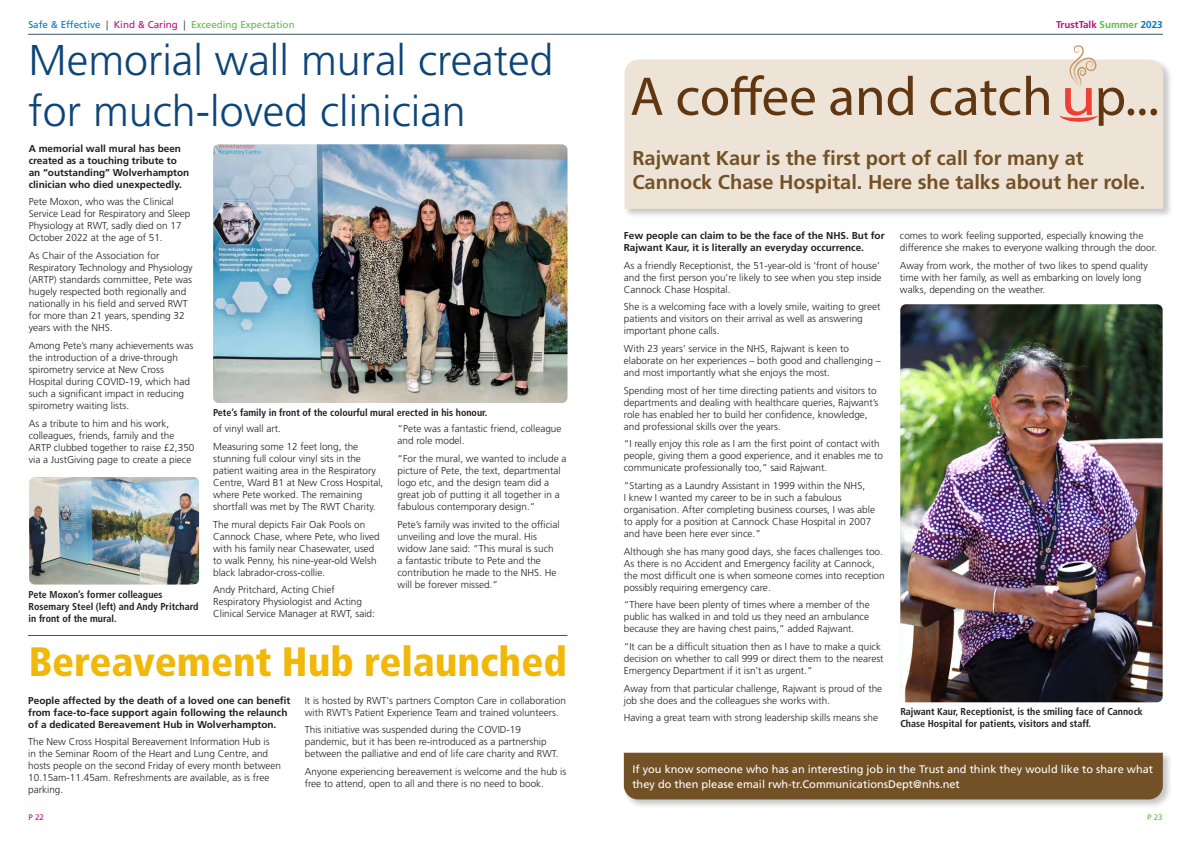
<style>
.page{position:relative;width:1191px;height:842px;background:#fff}
.page>*{position:absolute;margin:0;border:0;box-sizing:border-box;transform-origin:0 0}
.Body_text{font:300 43px/51.6px "Frutiger LT Std";color:#0e4578}
.Body_text-2{font:900 condensed 41px "Frutiger LT Std";color:#f1b809}
.Sub_heading{font:700 20px/24px "Frutiger LT Std";color:#735126}
.Body_text-3{font:11px/15px "Frutiger LT Std";color:#fff}
.Body_text-4{font:300 10px/12px "Frutiger LT Std";color:#231f20}
.t1{font:700 condensed 10px/12px "Frutiger LT Std";color:#231f20}
.Body_text-5{font:700 10px/12px "Frutiger LT Std";color:#231f20}
.Body_text_Bold{font:700 10px/12px "Frutiger LT Std";color:#231f20}
.t2{font:9.9px "Frutiger LT Std";color:#60bb46}
.t3{font:700 9.9px "Frutiger LT Std";color:#bc0d83}
.t4{font:8px "Frutiger LT Std";color:#bc0d83}
.t5{font:8px "Frutiger LT Std";color:#60bb46}
.s1{color:#007ac2}
.s2{color:#3b5566}
.s3{color:#bc0d83}
.s4{color:#60bb46}
</style>
<div class="page">
<hr style="left:28px;top:34px;width:1134px;height:1px;background:#3b5566">
<div style="left:623px;top:58px;width:550px;height:160px;background:#231f20;opacity:.25"></div>
<div style="left:624px;top:60px;width:539px;height:149px;background:#ede3d6"></div>
<img style="left:900px;top:304px;width:262px;height:398px">
<svg style="left:631px;top:78px;width:31px;height:37px"></svg>
<svg style="left:677px;top:75px;width:138px;height:40px;background:#c3b09b"></svg>
<svg style="left:830px;top:88px;width:21px;height:27px"></svg>
<svg style="left:859px;top:88px;width:22px;height:27px"></svg>
<svg style="left:887px;top:76px;width:26px;height:39px"></svg>
<svg style="left:930px;top:81px;width:90px;height:34px;background:#c0ad98"></svg>
<svg style="left:1026px;top:76px;width:22px;height:39px"></svg>
<div style="left:1127px;top:109px;width:7px;height:6px;background:#603711;border-radius:50%"></div>
<svg style="left:1139px;top:109px;width:6px;height:6px"></svg>
<div style="left:1150px;top:109px;width:7px;height:6px;background:#603711;border-radius:50%"></div>
<svg style="left:1059px;top:45px;width:65px;height:81px"></svg>
<div style="left:622px;top:751px;width:550px;height:58px;background:#231f20;opacity:.25"></div>
<div style="left:624px;top:753px;width:538px;height:46px;background:#735126"></div>
<img style="left:29px;top:477px;width:170px;height:107px">
<img style="left:213px;top:144px;width:354px;height:259px">
<hr style="left:28px;top:635px;width:539px;height:1px;background:#3b5566">
<p class="t2" style="left:28px;top:19px;width:268px"><span class="s1">Safe &amp; Effective</span> <span class="s2">|</span> <span class="s3">Kind &amp; Caring</span> <span class="s2">|</span> Exceeding Expectation</p>
<p class="t3" style="left:1056px;top:19px;width:108px">TrustTalk <span class="s4">Summer</span> <span class="s1">2023</span></p>
<p class="Body_text" style="left:29px;top:35px;width:526px">Memorial wall mural created for much-loved clinician</p>
<p class="Body_text-5" style="left:29px;top:142px;width:162px">A memorial wall mural has been created as a touching tribute to an “outstanding” Wolverhampton clinician who died unexpectedly.</p>
<p class="Body_text-4" style="left:29px;top:196px;width:163px">Pete Moxon, who was the Clinical Service Lead for Respiratory and Sleep Physiology at RWT, sadly died on 17<br>October 2022 at the age of 51.</p>
<p class="Body_text-4" style="left:29px;top:250px;width:165px">As Chair of the Association for Respiratory Technology and Physiology (ARTP) standards committee, Pete was hugely respected both regionally and nationally in his field and served RWT for more than 21 years, spending 32 years with the NHS.</p>
<p class="Body_text-4" style="left:29px;top:339px;width:166px">Among Pete’s many achievements was the introduction of a drive-through spirometry service at New Cross Hospital during COVID-19, which had such a significant impact in reducing spirometry waiting lists.</p>
<p class="Body_text-4" style="left:29px;top:417px;width:167px">As a tribute to him and his work, colleagues, friends, family and the ARTP clubbed together to raise £2,350 via a JustGiving page to create a piece</p>
<p class="Body_text-4" style="left:213px;top:423px;width:69px">of vinyl wall art.</p>
<p class="t1" style="left:213px;top:407px;width:276px">Pete’s family in front of the colourful mural erected in his honour.</p>
<p class="Body_text-4" style="left:397px;top:423px;width:165px">“Pete was a fantastic friend, colleague and role model.</p>
<p class="Body_text-4" style="left:397px;top:453px;width:170px">“For the mural, we wanted to include a picture of Pete, the text, departmental logo etc, and the design team did a great job of putting it all together in a fabulous contemporary design.”</p>
<p class="Body_text-4" style="left:397px;top:518px;width:164px">Pete’s family was invited to the official unveiling and love the mural. His widow Jane said: “This mural is such a fantastic tribute to Pete and the contribution he made to the NHS. He will be forever missed.”</p>
<p class="Body_text-4" style="left:213px;top:441px;width:172px">Measuring some 12 feet long, the stunning full colour vinyl sits in the patient waiting area in the Respiratory Centre, Ward B1 at New Cross Hospital, where Pete worked. The remaining shortfall was met by The RWT Charity.</p>
<p class="Body_text-4" style="left:213px;top:518px;width:168px">The mural depicts Fair Oak Pools on Cannock Chase, where Pete, who lived with his family near Chasewater, used to walk Penny, his nine-year-old Welsh black labrador-cross-collie.</p>
<p class="Body_text-4" style="left:213px;top:584px;width:163px">Andy Pritchard, Acting Chief<br>Respiratory Physiologist and Acting<br>Clinical Service Manager at RWT, said:</p>
<p class="t1" style="left:29px;top:588px;width:171px">Pete Moxon’s former colleagues<br>Rosemary Steel (left) and Andy Pritchard in front of the mural.</p>
<p class="Body_text-2" style="left:29px;top:637px;width:540px">Bereavement Hub relaunched</p>
<p class="Body_text_Bold" style="left:28px;top:694px;width:264px">People affected by the death of a loved one can benefit from face-to-face support again following the relaunch of a dedicated Bereavement Hub in Wolverhampton.</p>
<p class="Body_text-4" style="left:28px;top:736px;width:254px">The New Cross Hospital Bereavement Information Hub is<br>in the Seminar Room of the Heart and Lung Centre, and hosts people on the second Friday of every month between 10.15am-11.45am. Refreshments are available, as is free parking.</p>
<p class="Body_text-4" style="left:305px;top:694px;width:263px">It is hosted by RWT's partners Compton Care in collaboration with RWT’s Patient Experience Team and trained volunteers.</p>
<p class="Body_text-4" style="left:305px;top:724px;width:255px">This initiative was suspended during the COVID-19 pandemic, but it has been re-introduced as a partnership between the palliative and end of life care charity and RWT.</p>
<p class="Body_text-4" style="left:305px;top:766px;width:263px">Anyone experiencing bereavement is welcome and the hub is free to attend, open to all and there is no need to book.</p>
<p class="Sub_heading" style="left:632px;top:146px;width:514px">Rajwant Kaur is the first port of call for many at<br>Cannock Chase Hospital. Here she talks about her role.</p>
<p class="Body_text-5" style="left:624px;top:230px;width:262px">Few people can claim to be the face of the NHS. But for<br>Rajwant Kaur, it is literally an everyday occurrence.</p>
<p class="Body_text-4" style="left:624px;top:259px;width:259px">As a friendly Receptionist, the 51-year-old is ‘front of house’ and the first person you’re likely to see when you step inside<br>Cannock Chase Hospital.</p>
<p class="Body_text-4" style="left:624px;top:301px;width:258px">She is a welcoming face with a lovely smile, waiting to greet patients and visitors on their arrival as well as answering important phone calls.</p>
<p class="Body_text-4" style="left:624px;top:343px;width:258px">With 23 years’ service in the NHS, Rajwant is keen to elaborate on her experiences – both good and challenging – and most importantly what she enjoys the most.</p>
<p class="Body_text-4" style="left:624px;top:384px;width:256px">Spending most of her time directing patients and visitors to departments and dealing with healthcare queries, Rajwant’s role has enabled her to build her confidence, knowledge, and professional skills over the years.</p>
<p class="Body_text-4" style="left:624px;top:438px;width:260px">“I really enjoy this role as I am the first point of contact with people, giving them a good experience, and it enables me to communicate professionally too,” said Rajwant.</p>
<p class="Body_text-4" style="left:624px;top:480px;width:253px">“Starting as a Laundry Assistant in 1999 within the NHS,<br>I knew I wanted my career to be in such a fabulous organisation. After completing business courses, I was able to apply for a position at Cannock Chase Hospital in 2007 and have been here ever since.”</p>
<p class="Body_text-4" style="left:624px;top:545px;width:262px">Although she has many good days, she faces challenges too.<br>As there is no Accident and Emergency facility at Cannock, the most difficult one is when someone comes into reception possibly requiring emergency care.</p>
<p class="Body_text-4" style="left:624px;top:599px;width:247px;text-align:justify">“There have been plenty of times where a member of the public has walked in and told us they need an ambulance because they are having chest pains,” added Rajwant.</p>
<p class="Body_text-4" style="left:624px;top:641px;width:261px">“It can be a difficult situation then as I have to make a quick decision on whether to call 999 or direct them to the nearest<br>Emergency Department if it isn’t as urgent.”</p>
<p class="Body_text-4" style="left:624px;top:682px;width:260px">Away from that particular challenge, Rajwant is proud of the job she does and the colleagues she works with.</p>
<p class="Body_text-4" style="left:624px;top:712px;width:256px">Having a great team with strong leadership skills means she</p>
<p class="Body_text-4" style="left:900px;top:230px;width:258px">comes to work feeling supported, especially knowing the difference she makes to everyone walking through the door.</p>
<p class="Body_text-4" style="left:900px;top:259px;width:250px">Away from work, the mother of two likes to spend quality time with her family, as well as embarking on lovely long walks, depending on the weather.</p>
<p class="t1" style="left:900px;top:706px;width:244px">Rajwant Kaur, Receptionist, is the smiling face of Cannock<br>Chase Hospital for patients, visitors and staff.</p>
<p class="Body_text-3" style="left:632px;top:761px;width:522px">If you know someone who has an interesting job in the Trust and think they would like to share what they do then please email rwh-tr.CommunicationsDept@nhs.net</p>
<p class="t4" style="left:28px;top:812px;width:17px">P 22</p>
<p class="t5" style="left:1147px;top:812px;width:17px">P 23</p>
</div>
